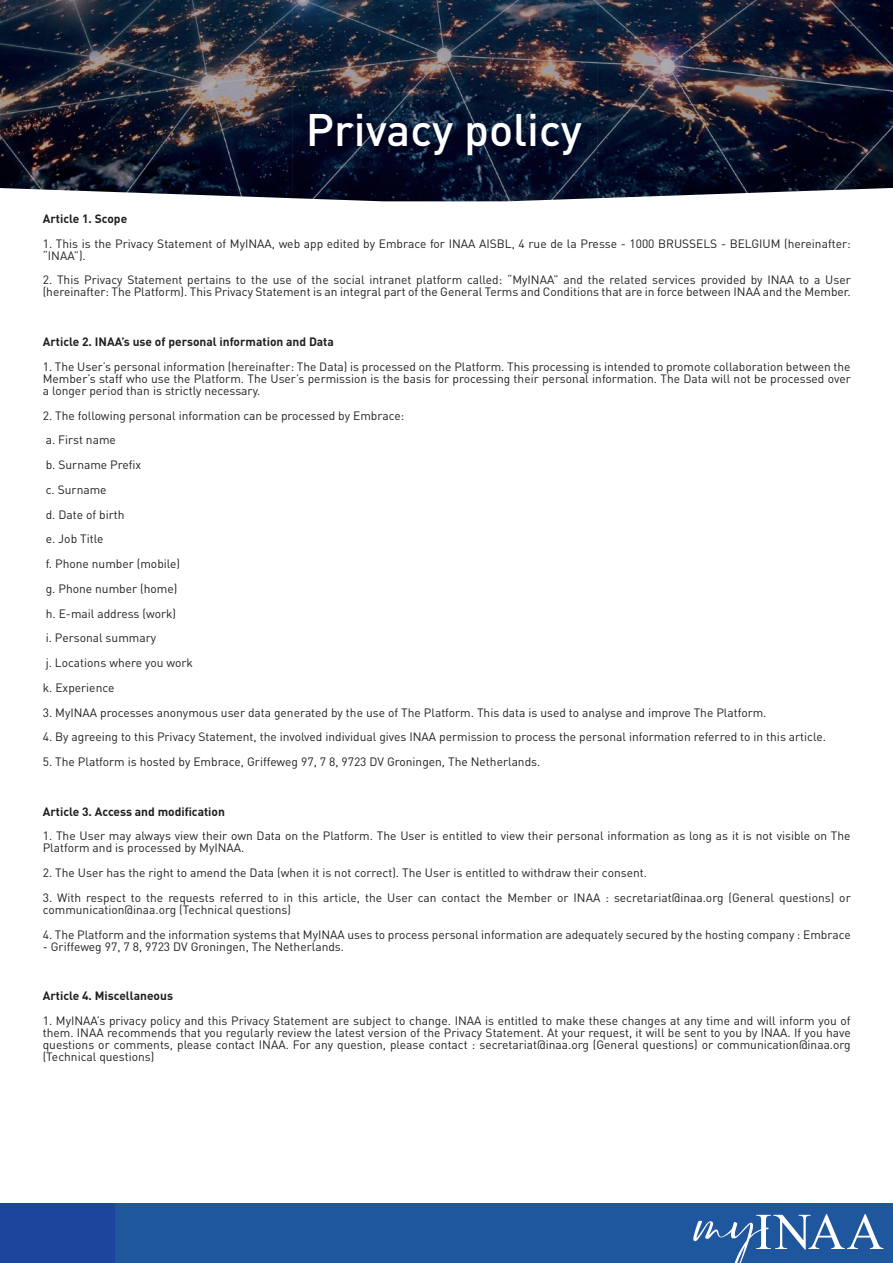
<style>
.page{position:relative;width:893px;height:1263px;background:#fff}
.page>*{position:absolute;margin:0;border:0;box-sizing:border-box;transform-origin:0 0}
.t1{font:500 45px "DIN Pro";color:#fff}
.t2{font:12px/24.8px "DIN Pro";color:#231f20}
.t3{font:700 12px "DIN Pro";color:#231f20}
</style>
<div class="page">
<img style="left:0;top:0;width:292px;height:198px">
<img style="left:292px;top:0;width:306px;height:201px">
<img style="left:597px;top:0;width:296px;height:198px">
<div style="left:79px;top:1203px;width:814px;height:60px;background:#1e579e"></div>
<div style="left:0;top:1203px;width:114px;height:60px;background:#1c469d"></div>
<svg style="left:693px;top:1214px;width:190px;height:49px"></svg>
<h1 class="t1" style="left:306px;top:99px;width:278px">Privacy policy</h1>
<p class="t3" style="left:43px;top:210px;width:86px">Article 1. Scope</p>
<p class="t2" style="left:43px;top:237px;width:809px;line-height:12px">1. This is the Privacy Statement of MyINAA, web app edited by Embrace for INAA AISBL, 4 rue de la Presse - 1000 BRUSSELS - BELGIUM (hereinafter: “INAA”).</p>
<p class="t2" style="left:43px;top:274px;width:809px;line-height:12px">2. This Privacy Statement pertains to the use of the social intranet platform called: “MyINAA” and the related services provided by INAA to a User (hereinafter: The Platform). This Privacy Statement is an integral part of the General Terms and Conditions that are in force between INAA and the Member.</p>
<p class="t3" style="left:43px;top:333px;width:293px">Article 2. INAA’s use of personal information and Data</p>
<p class="t2" style="left:43px;top:360px;width:809px;line-height:12px;text-align:justify">1. The User’s personal information (hereinafter: The Data) is processed on the Platform. This processing is intended to promote collaboration between the Member’s staff who use the Platform. The User’s permission is the basis for processing their personal information. The Data will not be processed over a longer period than is strictly necessary.</p>
<p class="t2" style="left:43px;top:402px;width:363px">2. The following personal information can be processed by Embrace: a. First name<br>b. Surname Prefix<br>c. Surname<br>d. Date of birth<br>e. Job Title<br>f. Phone number (mobile)<br>g. Phone number (home)<br>h. E-mail address (work)<br>i. Personal summary<br>j. Locations where you work<br>k. Experience</p>
<p class="t2" style="left:43px;top:699px;width:725px">3. MyINAA processes anonymous user data generated by the use of The Platform. This data is used to analyse and improve The Platform.</p>
<p class="t2" style="left:43px;top:724px;width:785px">4. By agreeing to this Privacy Statement, the involved individual gives INAA permission to process the personal information referred to in this article.</p>
<p class="t2" style="left:43px;top:749px;width:499px">5. The Platform is hosted by Embrace, Griffeweg 97, 7 8, 9723 DV Groningen, The Netherlands.</p>
<p class="t3" style="left:43px;top:803px;width:184px">Article 3. Access and modification</p>
<p class="t2" style="left:43px;top:830px;width:809px;line-height:12px">1. The User may always view their own Data on the Platform. The User is entitled to view their personal information as long as it is not visible on The<br>Platform and is processed by MyINAA.</p>
<p class="t2" style="left:43px;top:860px;width:606px">2. The User has the right to amend the Data (when it is not correct). The User is entitled to withdraw their consent.</p>
<p class="t2" style="left:43px;top:891px;width:809px;line-height:12px">3. With respect to the requests referred to in this article, the User can contact the Member or INAA : secretariat@inaa.org (General questions) or communication@inaa.org (Technical questions)</p>
<p class="t2" style="left:43px;top:921px;width:809px">4. The Platform and the information systems that MyINAA uses to process personal information are adequately secured by the hosting company : Embrace</p>
<p class="t2" style="left:43px;top:933px;width:303px">- Griffeweg 97, 7 8, 9723 DV Groningen, The Netherlands.</p>
<p class="t3" style="left:43px;top:988px;width:132px">Article 4. Miscellaneous</p>
<p class="t2" style="left:43px;top:1014px;width:809px;line-height:12px;text-align:justify">1. MyINAA’s privacy policy and this Privacy Statement are subject to change. INAA is entitled to make these changes at any time and will inform you of them. INAA recommends that you regularly review the latest version of the Privacy Statement. At your request, it will be sent to you by INAA. If you have questions or comments, please contact INAA. For any question, please contact : secretariat@inaa.org (General questions) or communication@inaa.org (Technical questions)</p>
</div>
